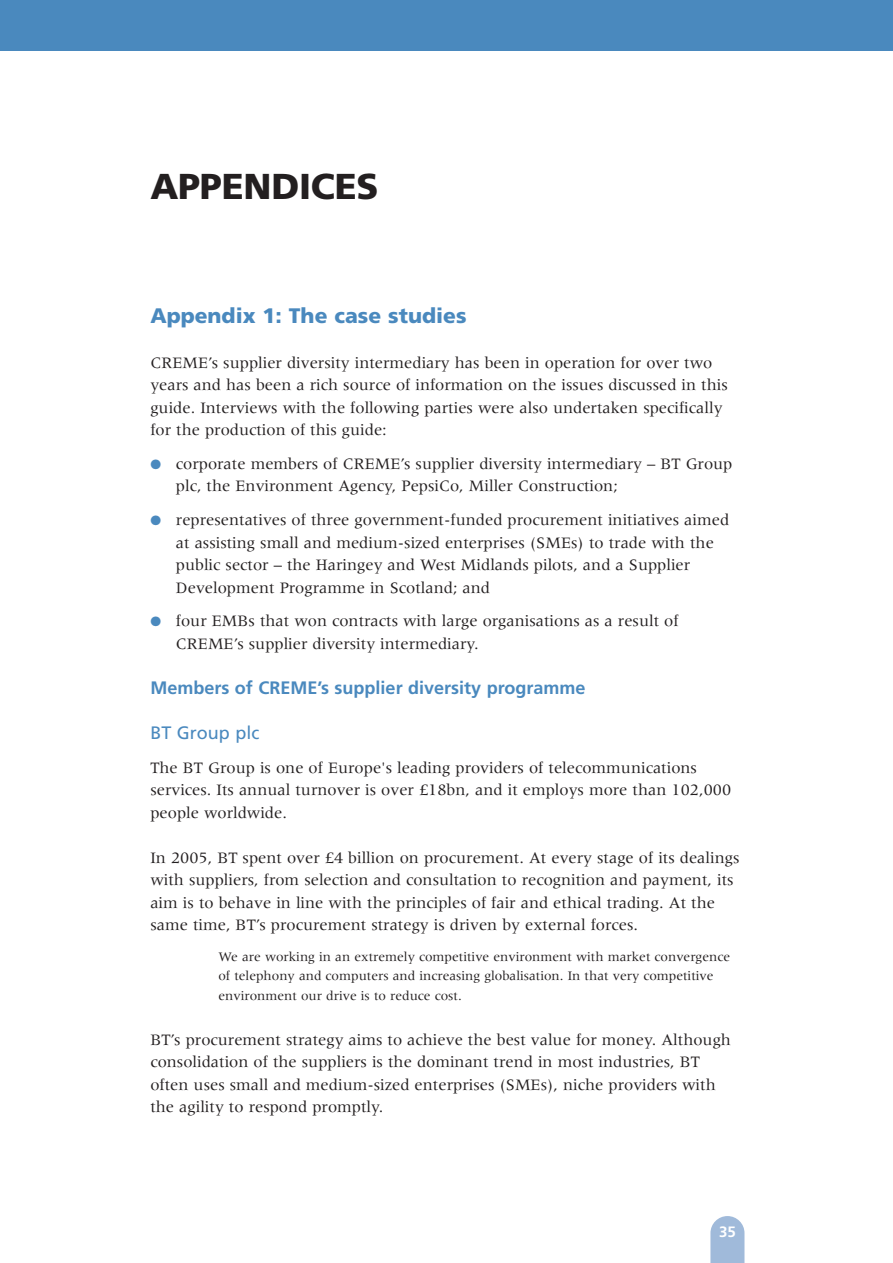
<style>
.page{position:relative;width:893px;height:1263px;background:#fff}
.page>*{position:absolute;margin:0;border:0;box-sizing:border-box;transform-origin:0 0}
.t1{font:900 36px "Frutiger";letter-spacing:-.005em;color:#231f20}
.t2{font:900 21px "Frutiger";color:#4a89be}
.t3{font:700 18px "Frutiger";color:#4a89be}
.t4{font:18px "Frutiger";color:#4a89be}
.t5{font:16.5px/22.5px "Meridien";color:#231f20}
.t6{font:700 15px "Frutiger";color:#fff}
.t7{font:13.5px/19.5px "Meridien";color:#231f20}
.s1{color:#4a89be}
</style>
<div class="page">
<div style="left:0;top:0;width:892px;height:51px;background:#4a89be"></div>
<svg style="left:710px;top:1216px;width:34px;height:47px;background:#a8c0dd"></svg>
<h1 class="t1" style="left:150px;top:172px;width:229px">APPENDICES</h1>
<p class="t2" style="left:150px;top:307px;width:317px">Appendix 1: The case studies</p>
<p class="t5" style="left:150px;top:352px;width:579px">CREME’s supplier diversity intermediary has been in operation for over two years and has been a rich source of information on the issues discussed in this guide. Interviews with the following parties were also undertaken specifically for the production of this guide:</p>
<p class="t5" style="left:176px;top:454px;width:558px;text-indent:-26px"><span class="s1">●</span> corporate members of CREME’s supplier diversity intermediary – BT Group plc, the Environment Agency, PepsiCo, Miller Construction;</p>
<p class="t5" style="left:176px;top:510px;width:554px;text-indent:-26px"><span class="s1">●</span> representatives of three government-funded procurement initiatives aimed at assisting small and medium-sized enterprises (SMEs) to trade with the public sector – the Haringey and West Midlands pilots, and a Supplier Development Programme in Scotland; and</p>
<p class="t5" style="left:176px;top:611px;width:504px;text-indent:-26px"><span class="s1">●</span> four EMBs that won contracts with large organisations as a result of<br>CREME’s supplier diversity intermediary.</p>
<p class="t3" style="left:150px;top:680px;width:436px">Members of CREME’s supplier diversity programme</p>
<p class="t4" style="left:150px;top:725px;width:110px">BT Group plc</p>
<p class="t5" style="left:150px;top:757px;width:582px">The BT Group is one of Europe's leading providers of telecommunications services. Its annual turnover is over £18bn, and it employs more than 102,000 people worldwide.</p>
<p class="t5" style="left:150px;top:847px;width:590px">In 2005, BT spent over £4 billion on procurement. At every stage of its dealings with suppliers, from selection and consultation to recognition and payment, its aim is to behave in line with the principles of fair and ethical trading. At the same time, BT’s procurement strategy is driven by external forces.</p>
<p class="t7" style="left:218px;top:948px;width:513px">We are working in an extremely competitive environment with market convergence of telephony and computers and increasing globalisation. In that very competitive environment our drive is to reduce cost.</p>
<p class="t5" style="left:150px;top:1030px;width:582px">BT’s procurement strategy aims to achieve the best value for money. Although consolidation of the suppliers is the dominant trend in most industries, BT often uses small and medium-sized enterprises (SMEs), niche providers with the agility to respond promptly.</p>
<p class="t6" style="left:719px;top:1225px;width:18px">35</p>
</div>
